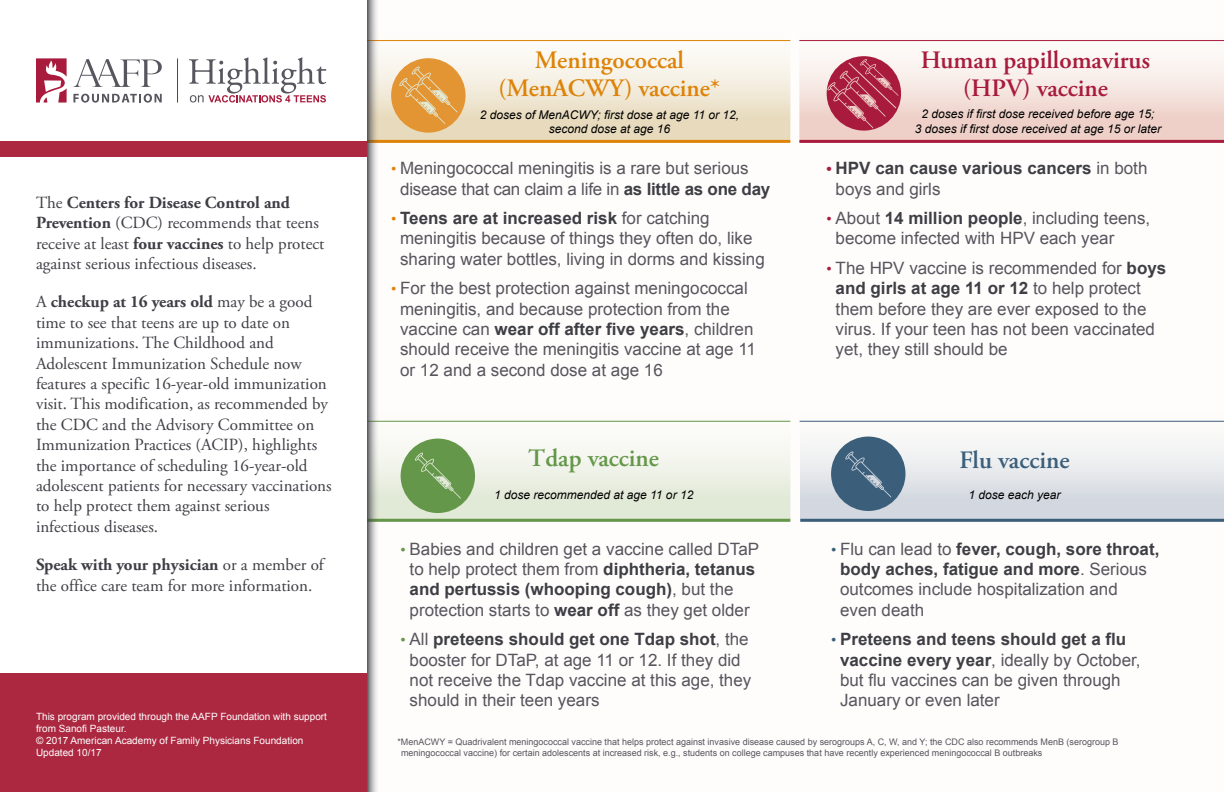
<style>
.page{position:relative;width:1224px;height:792px;background:#fff}
.page>*{position:absolute;margin:0;border:0;box-sizing:border-box;transform-origin:0 0}
.t1{font:600 25px/28px "Adobe Garamond Pro";color:#a81b3c;text-align:center}
.t2{font:600 25px/28px "Adobe Garamond Pro";color:#dd8309;text-align:center}
.t3{font:600 25px "Adobe Garamond Pro";color:#64974a}
.t4{font:600 25px "Adobe Garamond Pro";color:#3b5f7b}
.t5{font:17px/20.4px "Arial";color:#57555d}
.t6{font:17px/20.4px "Adobe Garamond Pro";color:#3e3e45}
.t7{font:700 17px/20.4px "Arial";color:#3e3e45}
.t8{font:italic 12px/14.4px "Arial";color:#000;text-align:center}
.t9{font:10px/12px "Arial";color:#fff}
.t10{font:9px/10.8px "Arial";color:#57555d}
.s1{font-weight:700}
.s2{font-size:15px;color:#dd8309}
.s3{font-weight:700;color:#3e3e45}
.s4{font-size:15px;color:#a81b3c}
.s5{font-weight:400;color:#57555d}
.s6{font-size:15px;color:#64974a}
.s7{font-size:15px;color:#3b5f7b}
</style>
<div class="page">
<div style="left:366px;top:0;width:858px;height:792px;background:#fefdfb"></div>
<div style="left:367px;top:23px;width:428px;height:118px;background:linear-gradient(to bottom,#fff,#e6d7b6)"></div>
<hr style="left:367px;top:140px;width:428px;height:3px;background:#dd8309">
<div style="left:391px;top:58px;width:75px;height:75px;background:#e39533;border-radius:50%"></div>
<svg style="left:399px;top:66px;width:58px;height:58px"></svg>
<hr style="left:366px;top:40px;width:429px;height:1px;background:#dd8309">
<div style="left:367px;top:403px;width:429px;height:119px;background:linear-gradient(to bottom,#fff,#dde6d2)"></div>
<div style="left:401px;top:439px;width:74px;height:74px;background:#64974a;border-radius:50%"></div>
<svg style="left:415px;top:452px;width:46px;height:47px"></svg>
<hr style="left:367px;top:519px;width:429px;height:3px;background:#64974a">
<hr style="left:367px;top:421px;width:429px;height:1px;background:#64974a">
<div style="left:800px;top:403px;width:424px;height:119px;background:linear-gradient(to bottom,#fff,#ced3dd)"></div>
<hr style="left:800px;top:519px;width:424px;height:3px;background:#3b5f7b">
<div style="left:831px;top:437px;width:74px;height:74px;background:#3b5f7b;border-radius:50%"></div>
<svg style="left:845px;top:451px;width:46px;height:47px"></svg>
<hr style="left:799px;top:421px;width:425px;height:1px;background:#3b5f7b">
<svg style="left:367px;top:0;width:13px;height:792px"></svg>
<div style="left:0;top:0;width:367px;height:792px;background:#fff"></div>
<svg style="left:73px;top:59px;width:89px;height:28px"></svg>
<svg style="left:73px;top:94px;width:89px;height:9px"></svg>
<svg style="left:36px;top:58px;width:31px;height:45px"></svg>
<hr style="left:177px;top:58px;width:1px;height:45px;background:#a81b3c">
<svg style="left:189px;top:57px;width:137px;height:46px"></svg>
<div style="left:0;top:674px;width:367px;height:118px;background:#ac2740"></div>
<div style="left:0;top:141px;width:367px;height:16px;background:#ac2740"></div>
<div style="left:795px;top:23px;width:429px;height:118px;background:linear-gradient(to bottom,#fff,#eccbc2)"></div>
<hr style="left:795px;top:140px;width:429px;height:3px;background:#a81b3c">
<svg style="left:827px;top:56px;width:74px;height:75px"></svg>
<svg style="left:827px;top:58px;width:71px;height:71px;background:#bc5167"></svg>
<hr style="left:795px;top:40px;width:429px;height:1px;background:#a81b3c">
<div style="left:790px;top:0;width:9px;height:626px;background:#fefdfb"></div>
<p class="t6" style="left:36px;top:193px;width:290px">The <span class="s1">Centers for Disease Control and Prevention</span> (CDC) recommends that teens receive at least <span class="s1">four vaccines</span> to help protect against serious infectious diseases.</p>
<p class="t6" style="left:36px;top:292px;width:297px">A <span class="s1">checkup at 16 years old</span> may be a good time to see that teens are up to date on immunizations. The Childhood and Adolescent Immunization Schedule now features a specific 16-year-old immunization visit. This modification, as recommended by the CDC and the Advisory Committee on Immunization Practices (ACIP), highlights the importance of scheduling 16-year-old adolescent patients for necessary vaccinations to help protect them against serious infectious diseases.</p>
<p class="t6" style="left:36px;top:555px;width:289px"><span class="s1">Speak with your physician</span> or a member of the office care team for more information.</p>
<p class="t9" style="left:36px;top:711px;width:293px">This program provided through the AAFP Foundation with support from Sanofi Pasteur.<br>© 2017 American Academy of Family Physicians Foundation Updated 10/17</p>
<h1 class="t2" style="left:499px;top:47px;width:223px">Meningococcal (MenACWY) vaccine*</h1>
<h1 class="t1" style="left:921px;top:47px;width:231px">Human papillomavirus (HPV) vaccine</h1>
<p class="t8" style="left:480px;top:107px;width:261px">2 doses of MenACWY; first dose at age 11 or 12, second dose at age 16</p>
<p class="t8" style="left:915px;top:107px;width:248px">2 doses if first dose received before age 15;<br>3 doses if first dose received at age 15 or later</p>
<p class="t5" style="left:400px;top:158px;width:372px;text-indent:-9px"><span class="s2">•</span> Meningococcal meningitis is a rare but serious disease that can claim a life in <span class="s3">as little as one day</span></p>
<p class="t5" style="left:400px;top:208px;width:366px;text-indent:-9px"><span class="s2">•</span> <span class="s3">Teens are at increased risk</span> for catching meningitis because of things they often do, like sharing water bottles, living in dorms and kissing</p>
<p class="t5" style="left:400px;top:278px;width:357px;text-indent:-9px"><span class="s2">•</span> For the best protection against meningococcal meningitis, and because protection from the vaccine can <span class="s3">wear off after five years</span>, children should receive the meningitis vaccine at age 11 or 12 and a second dose at age 16</p>
<p class="t7" style="left:836px;top:159px;width:313px;text-indent:-9px"><span class="s4">•</span> HPV can cause various cancers <span class="s5">in both boys and girls</span></p>
<p class="t5" style="left:836px;top:208px;width:316px;text-indent:-9px"><span class="s4">•</span> About <span class="s3">14 million people</span>, including teens, become infected with HPV each year</p>
<p class="t5" style="left:836px;top:258px;width:332px;text-indent:-9px"><span class="s4">•</span> The HPV vaccine is recommended for <span class="s3">boys and girls at age 11 or 12</span> to help protect them before they are ever exposed to the virus. If your teen has not been vaccinated yet, they still should be</p>
<h1 class="t3" style="left:528px;top:444px;width:132px">Tdap vaccine</h1>
<h1 class="t4" style="left:960px;top:445px;width:112px">Flu vaccine</h1>
<p class="t8" style="left:494px;top:488px;width:201px">1 dose recommended at age 11 or 12</p>
<p class="t8" style="left:969px;top:487px;width:94px">1 dose each year</p>
<p class="t5" style="left:410px;top:539px;width:351px;text-indent:-9px"><span class="s6">•</span> Babies and children get a vaccine called DTaP to help protect them from <span class="s3">diphtheria, tetanus and pertussis (whooping cough)</span>, but the protection starts to <span class="s3">wear off</span> as they get older</p>
<p class="t5" style="left:410px;top:629px;width:343px;text-indent:-9px"><span class="s6">•</span> All <span class="s3">preteens should get one Tdap shot</span>, the booster for DTaP, at age 11 or 12. If they did not receive the Tdap vaccine at this age, they should in their teen years</p>
<p class="t5" style="left:840px;top:539px;width:321px;text-indent:-9px"><span class="s7">•</span> Flu can lead to <span class="s3">fever, cough, sore throat, body aches, fatigue and more</span>. Serious outcomes include hospitalization and<br>even death</p>
<p class="t5" style="left:840px;top:629px;width:302px;text-indent:-9px"><span class="s7">•</span> <span class="s3">Preteens and teens should get a flu vaccine every year</span>, ideally by October, but flu vaccines can be given through January or even later</p>
<p class="t10" style="left:401px;top:737px;width:719px;text-indent:-4px">*MenACWY = Quadrivalent meningococcal vaccine that helps protect against invasive disease caused by serogroups A, C, W, and Y; the CDC also recommends MenB (serogroup B meningococcal vaccine) for certain adolescents at increased risk, e.g., students on college campuses that have recently experienced meningococcal B outbreaks</p>
</div>
